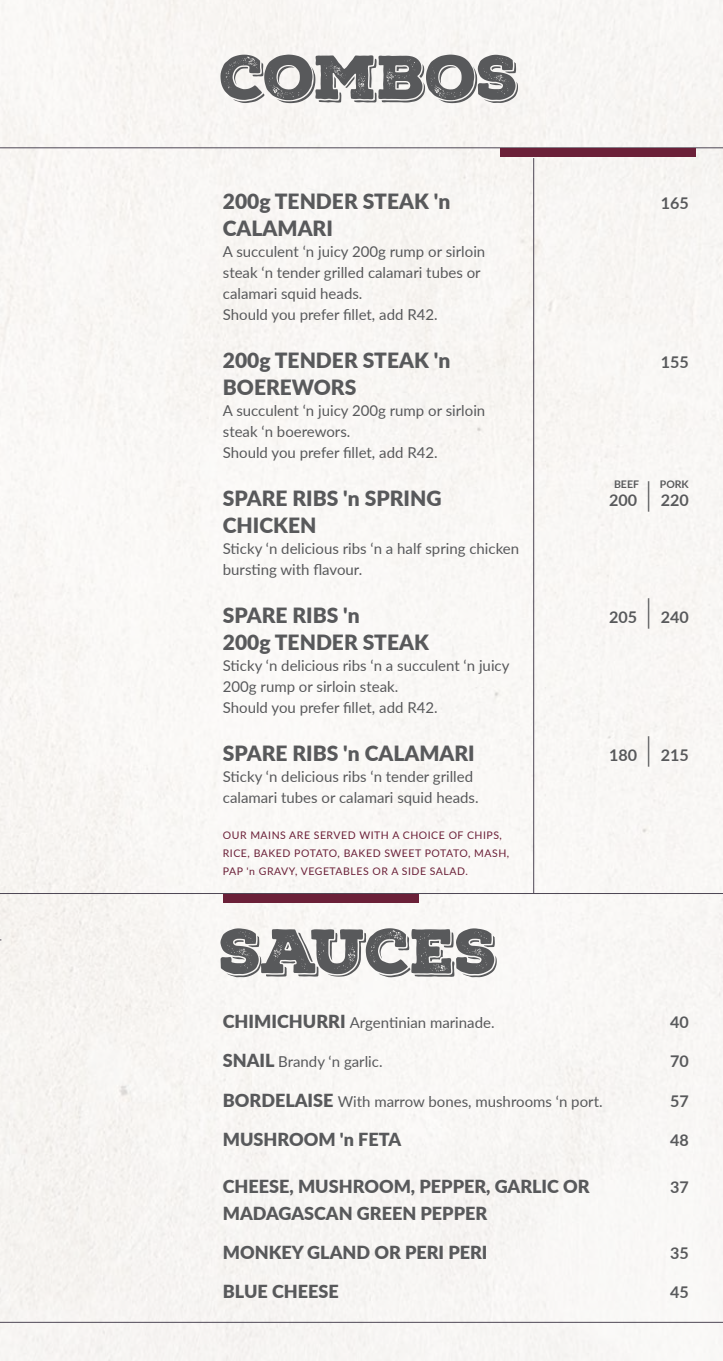
<style>
.page{position:relative;width:723px;height:1361px;background:#f8f7f4}
.page>*{position:absolute;margin:0;border:0;box-sizing:border-box;transform-origin:0 0}
.t1{font:60.75px "Nexa Rust Slab Black Shadow 01";letter-spacing:-.01em;color:#58595b}
.t2{font:60px "Nexa Rust Slab Black Shadow 01";color:#58595b}
.t3{font:900 21px "Lato";color:#58595b}
.t4{font:900 18px/39px "Lato";color:#58595b}
.t5{font:700 16.05px "Lato";color:#58595b}
.t6{font:15px/21px "Lato";color:#58595b}
.t7{font:10.5px/18px "Lato";letter-spacing:.05em;color:#6b2038}
.t8{font:700 10.5px "Lato";color:#58595b}
.s1{font-weight:300;font-size:33px}
.s2{font-weight:900;font-size:18px}
</style>
<div class="page">
<svg style="left:305px;top:208px;width:12px;height:9px"></svg>
<svg style="left:306px;top:187px;width:14px;height:10px"></svg>
<hr style="left:0;top:147px;width:723px;height:1px;background:#4e4755">
<hr style="left:533px;top:158px;width:1px;height:735px;background:#4e4755">
<hr style="left:0;top:893px;width:723px;height:1px;background:#4e4755">
<hr style="left:0;top:1322px;width:723px;height:1px;background:#4e4755">
<div style="left:223px;top:894px;width:195px;height:8px;background:#6b2038"></div>
<div style="left:500px;top:148px;width:196px;height:9px;background:#6b2038"></div>
<h2 class="t2" style="left:220px;top:37px;width:300px">COMBOS</h2>
<h3 class="t3" style="left:223px;top:185px;width:229px">200g TENDER STEAK 'n</h3>
<p class="t5" style="left:661px;top:191px;width:30px">165</p>
<h3 class="t3" style="left:223px;top:212px;width:112px">CALAMARI</h3>
<p class="t6" style="left:223px;top:240px;width:264px">A succulent ‘n juicy 200g rump or sirloin steak ‘n tender grilled calamari tubes or calamari squid heads.<br>Should you prefer fillet, add R42.</p>
<h3 class="t3" style="left:223px;top:344px;width:229px">200g TENDER STEAK 'n</h3>
<p class="t5" style="left:661px;top:350px;width:30px">155</p>
<h3 class="t3" style="left:223px;top:371px;width:135px">BOEREWORS</h3>
<p class="t6" style="left:223px;top:399px;width:264px">A succulent ‘n juicy 200g rump or sirloin steak ‘n boerewors.<br>Should you prefer fillet, add R42.</p>
<h3 class="t3" style="left:223px;top:482px;width:220px">SPARE RIBS 'n SPRING</h3>
<p class="t5" style="left:609px;top:488px;width:81px">200 <span class="s1">|</span> 220</p>
<h3 class="t3" style="left:223px;top:509px;width:95px">CHICKEN</h3>
<p class="t6" style="left:223px;top:537px;width:298px">Sticky ‘n delicious ribs ‘n a half spring chicken bursting with flavour.</p>
<h3 class="t3" style="left:223px;top:599px;width:138px">SPARE RIBS 'n</h3>
<p class="t5" style="left:609px;top:605px;width:81px">205 <span class="s1">|</span> 240</p>
<h3 class="t3" style="left:223px;top:626px;width:208px">200g TENDER STEAK</h3>
<p class="t6" style="left:223px;top:654px;width:288px">Sticky ‘n delicious ribs ‘n a succulent ‘n juicy<br>200g rump or sirloin steak.<br>Should you prefer fillet, add R42.</p>
<h3 class="t3" style="left:223px;top:737px;width:253px">SPARE RIBS 'n CALAMARI</h3>
<p class="t5" style="left:609px;top:743px;width:81px">180 <span class="s1">|</span> 215</p>
<p class="t6" style="left:223px;top:765px;width:257px">Sticky ‘n delicious ribs ‘n tender grilled calamari tubes or calamari squid heads.</p>
<p class="t8" style="left:614px;top:476px;width:26px">BEEF</p>
<p class="t8" style="left:660px;top:476px;width:30px">PORK</p>
<p class="t7" style="left:223px;top:825px;width:288px">OUR MAINS ARE SERVED WITH A CHOICE OF CHIPS,<br>RICE, BAKED POTATO, BAKED SWEET POTATO, MASH,<br>PAP 'n GRAVY, VEGETABLES OR A SIDE SALAD.</p>
<h1 class="t1" style="left:220px;top:910px;width:278px">SAUCES</h1>
<p class="t6" style="left:223px;top:1011px;width:273px"><span class="s2">CHIMICHURRI</span> Argentinian marinade.</p>
<p class="t5" style="left:670px;top:1010px;width:20px">40</p>
<p class="t6" style="left:223px;top:1050px;width:161px"><span class="s2">SNAIL</span> Brandy ‘n garlic.</p>
<p class="t5" style="left:670px;top:1049px;width:20px">70</p>
<p class="t6" style="left:223px;top:1090px;width:381px"><span class="s2">BORDELAISE</span> With marrow bones, mushrooms ‘n port.</p>
<p class="t5" style="left:670px;top:1089px;width:20px">57</p>
<p class="t4" style="left:223px;top:1119px;width:180px">MUSHROOM 'n FETA</p>
<p class="t5" style="left:670px;top:1128px;width:20px">48</p>
<p class="t4" style="left:223px;top:1166px;width:368px">CHEESE, MUSHROOM, PEPPER, GARLIC OR</p>
<p class="t5" style="left:670px;top:1175px;width:20px">37</p>
<p class="t4" style="left:223px;top:1193px;width:266px">MADAGASCAN GREEN PEPPER<br>MONKEY GLAND OR PERI PERI</p>
<p class="t5" style="left:670px;top:1241px;width:20px">35</p>
<p class="t4" style="left:223px;top:1271px;width:117px">BLUE CHEESE</p>
<p class="t5" style="left:670px;top:1280px;width:20px">45</p>
</div>
